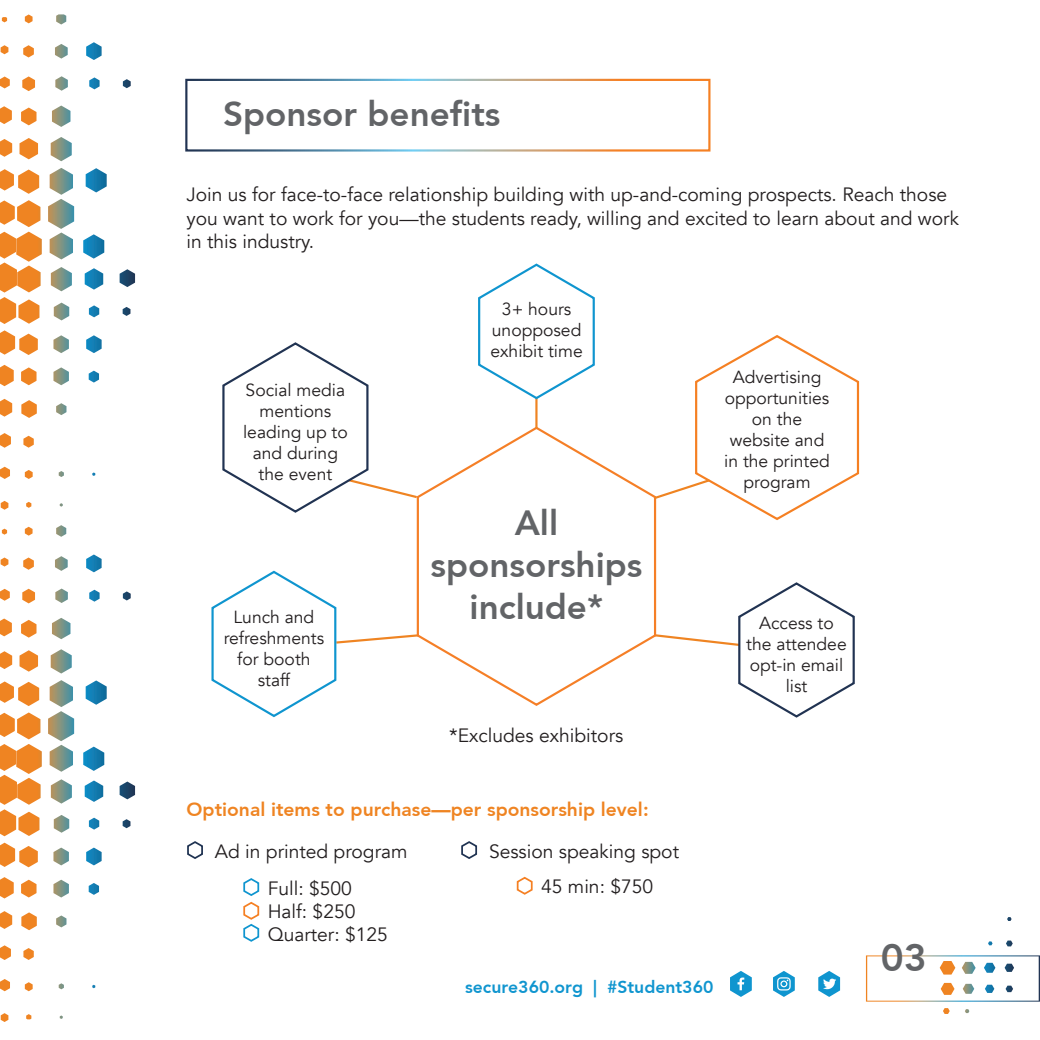
<style>
.page{position:relative;width:1040px;height:1040px;background:#fff}
.page>*{position:absolute;margin:0;border:0;box-sizing:border-box;transform-origin:0 0}
.t1{font:800 38.68px "Avenir";color:#626467}
.t2{font:800 35px "Avenir";color:#626467}
.t3{font:19.25px/23.1px "Avenir";color:#231f20}
.t4{font:800 19.25px "Avenir";color:#ef8422}
.t5{font:17.5px/21px "Avenir";color:#231f20;text-align:center}
.t6{font:800 17.5px "Avenir";color:#0f95cf}
.s1{font-weight:900}
</style>
<div class="page">
<svg style="left:866px;top:917px;width:174px;height:96px"></svg>
<svg style="left:0;top:14px;width:135px;height:1008px"></svg>
<div style="left:185px;top:79px;width:525px;height:72px;border:2px solid #fff"></div>
<svg style="left:416px;top:425px;width:241px;height:281px"></svg>
<svg style="left:211px;top:569px;width:210px;height:149px"></svg>
<svg style="left:222px;top:342px;width:197px;height:172px"></svg>
<hr style="left:535px;top:397px;width:2px;height:31px;background:#ef8422">
<svg style="left:652px;top:335px;width:208px;height:187px"></svg>
<svg style="left:478px;top:263px;width:117px;height:138px"></svg>
<svg style="left:652px;top:580px;width:203px;height:138px"></svg>
<svg style="left:516px;top:876px;width:17px;height:19px"></svg>
<svg style="left:243px;top:878px;width:17px;height:64px"></svg>
<svg style="left:187px;top:841px;width:16px;height:18px"></svg>
<svg style="left:461px;top:841px;width:17px;height:18px"></svg>
<svg style="left:730px;top:971px;width:21px;height:25px"></svg>
<svg style="left:818px;top:971px;width:22px;height:25px"></svg>
<svg style="left:773px;top:971px;width:21px;height:25px"></svg>
<p class="t2" style="left:223px;top:93px;width:279px">Sponsor benefits</p>
<p class="t3" style="left:186px;top:184px;width:774px">Join us for face-to-face relationship building with up-and-coming prospects. Reach those you want to work for you—the students ready, willing and excited to learn about and work in this industry.</p>
<p class="t5" style="left:243px;top:380px;width:106px">Social media mentions leading up to and during the event</p>
<p class="t5" style="left:502px;top:299px;width:71px">3+ hours</p>
<p class="t5" style="left:490px;top:320px;width:94px;text-align:left">unopposed exhibit time</p>
<p class="t5" style="left:724px;top:366px;width:107px">Advertising opportunities on the website and in the printed program</p>
<p class="t2" style="left:514px;top:502px;width:45px">All</p>
<p class="t2" style="left:430px;top:544px;width:213px">sponsorships</p>
<p class="t2" style="left:469px;top:586px;width:135px">include*</p>
<p class="t5" style="left:224px;top:606px;width:102px">Lunch and refreshments for booth staff</p>
<p class="t5" style="left:746px;top:612px;width:102px">Access to the attendee opt-in email list</p>
<p class="t3" style="left:449px;top:723px;width:175px">*Excludes exhibitors</p>
<p class="t4" style="left:186px;top:798px;width:463px">Optional items to purchase<span class="s1">—</span>per sponsorship level:</p>
<p class="t3" style="left:215px;top:839px;width:194px">Ad in printed program</p>
<p class="t3" style="left:489px;top:839px;width:192px">Session speaking spot</p>
<p class="t3" style="left:268px;top:876px;width:86px">Full: $500</p>
<p class="t3" style="left:541px;top:875px;width:113px">45 min: $750</p>
<p class="t3" style="left:268px;top:899px;width:89px">Half: $250</p>
<p class="t3" style="left:268px;top:923px;width:122px">Quarter: $125</p>
<p class="t6" style="left:465px;top:976px;width:250px">secure360.org | #Student360</p>
<p class="t1" style="left:881px;top:934px;width:47px">03</p>
</div>
